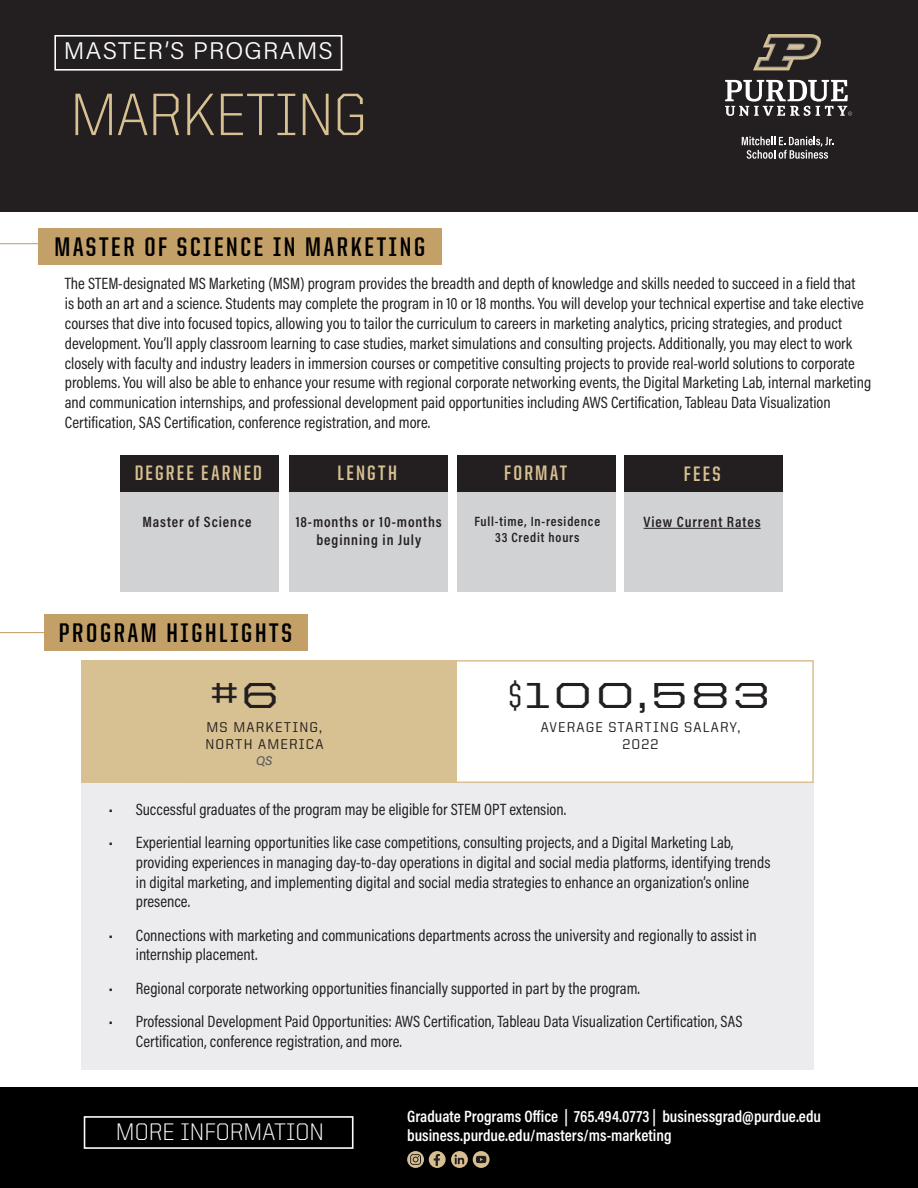
<style>
.page{position:relative;width:918px;height:1188px;background:#fff}
.page>*{position:absolute;margin:0;border:0;box-sizing:border-box;transform-origin:0 0}
.t1{font:300 60px "United Sans Reg";letter-spacing:-.01em;color:#d7c091}
.t2{font:500 36.3px "United Sans Ext";letter-spacing:.075em;color:#231f20}
.t3{font:700 27px "United Sans Cond";letter-spacing:.1em;color:#000}
.t4{font:300 24px "Acumin Pro";letter-spacing:.05em;color:#fff}
.t5{font:300 24px "United Sans Reg";color:#fff}
.t6{font:700 21px "United Sans Cond";letter-spacing:.105em;color:#d7c091}
.t7{font:16.5px/19.8px "Acumin Pro Cond";color:#231f20}
.t8{font:600 16.5px "Acumin Pro Cond";color:#fff}
.t9{font:600 15px/18px "Acumin Pro Cond";letter-spacing:.06em;color:#231f20;text-align:center}
.t10{font:500 14.25px/17.1px "United Sans Reg";letter-spacing:.08em;color:#231f20;text-align:center}
.t11{font:600 13.5px/16.2px "Acumin Pro Cond";letter-spacing:.06em;color:#231f20;text-align:center}
.t12{font:italic 12.45px "Acumin Pro";color:#4d4f55}
.s1{font-family:"United Sans Cond"}
</style>
<div class="page">
<div style="left:82px;top:783px;width:732px;height:287px;background:#ececee"></div>
<div style="left:0;top:0;width:918px;height:212px;background:#231f20"></div>
<div style="left:120px;top:491px;width:159px;height:101px;background:#d1d2d4"></div>
<div style="left:289px;top:491px;width:159px;height:101px;background:#d1d2d4"></div>
<div style="left:457px;top:491px;width:159px;height:101px;background:#d1d2d4"></div>
<div style="left:624px;top:492px;width:159px;height:100px;background:#d1d2d4"></div>
<div style="left:120px;top:455px;width:159px;height:37px;background:#231f20"></div>
<div style="left:289px;top:455px;width:159px;height:37px;background:#231f20"></div>
<div style="left:457px;top:455px;width:159px;height:37px;background:#231f20"></div>
<div style="left:624px;top:455px;width:159px;height:37px;background:#231f20"></div>
<hr style="left:644px;top:528px;width:117px;height:1px;background:#231f20">
<div style="left:38px;top:228px;width:403px;height:37px;background:#c3a068"></div>
<div style="left:44px;top:614px;width:264px;height:36px;background:#c3a068"></div>
<hr style="left:0;top:243px;width:48px;height:1px;background:#c3a068">
<hr style="left:0;top:632px;width:45px;height:1px;background:#c3a068">
<div style="left:54px;top:35px;width:288px;height:36px;border:2px solid #fff"></div>
<div style="left:0;top:1088px;width:918px;height:100px;background:#000"></div>
<div style="left:84px;top:1116px;width:270px;height:33px;border:2px solid #fff"></div>
<div style="left:429px;top:1151px;width:17px;height:17px;background:#d6be91;border-radius:50%"></div>
<svg style="left:434px;top:1154px;width:6px;height:12px"></svg>
<div style="left:407px;top:1151px;width:17px;height:17px;background:#d6be91;border-radius:50%"></div>
<svg style="left:410px;top:1154px;width:11px;height:11px"></svg>
<svg style="left:451px;top:1151px;width:17px;height:17px"></svg>
<svg style="left:455px;top:1155px;width:9px;height:9px"></svg>
<svg style="left:473px;top:1151px;width:17px;height:17px"></svg>
<svg style="left:476px;top:1156px;width:10px;height:7px"></svg>
<div style="left:82px;top:660px;width:375px;height:123px;background:#d7c091"></div>
<div style="left:184px;top:660px;width:630px;height:123px;border:2px solid #d7c091"></div>
<svg style="left:742px;top:137px;width:91px;height:22px"></svg>
<svg style="left:753px;top:34px;width:68px;height:36px"></svg>
<svg style="left:725px;top:80px;width:127px;height:36px"></svg>
<h1 class="t4" style="left:64px;top:34px;width:270px">MASTER’S PROGRAMS</h1>
<h1 class="t1" style="left:70px;top:83px;width:298px">MARKETING</h1>
<h2 class="t3" style="left:54px;top:233px;width:372px">MASTER OF SCIENCE IN MARKETING</h2>
<p class="t7" style="left:65px;top:273px;width:808px">The STEM-designated MS Marketing (MSM) program provides the breadth and depth of knowledge and skills needed to succeed in a field that<br>is both an art and a science. Students may complete the program in 10 or 18 months. You will develop your technical expertise and take elective courses that dive into focused topics, allowing you to tailor the curriculum to careers in marketing analytics, pricing strategies, and product development. You’ll apply classroom learning to case studies, market simulations and consulting projects. Additionally, you may elect to work closely with faculty and industry leaders in immersion courses or competitive consulting projects to provide real-world solutions to corporate problems. You will also be able to enhance your resume with regional corporate networking events, the Digital Marketing Lab, internal marketing and communication internships, and professional development paid opportunities including AWS Certification, Tableau Data Visualization Certification, SAS Certification, conference registration, and more.</p>
<h3 class="t6" style="left:135px;top:462px;width:129px">DEGREE EARNED</h3>
<h3 class="t6" style="left:338px;top:462px;width:61px">LENGTH</h3>
<h3 class="t6" style="left:504px;top:462px;width:65px">FORMAT</h3>
<h3 class="t6" style="left:684px;top:463px;width:38px">FEES</h3>
<p class="t9" style="left:142px;top:512px;width:111px">Master of Science</p>
<p class="t9" style="left:296px;top:512px;width:148px">18-months or 10-months beginning in July</p>
<p class="t11" style="left:474px;top:513px;width:127px">Full-time, In-residence<br>33 Credit hours</p>
<p class="t9" style="left:644px;top:512px;width:118px">View Current Rates</p>
<h2 class="t3" style="left:59px;top:619px;width:234px">PROGRAM HIGHLIGHTS</h2>
<p class="t2" style="left:211px;top:675px;width:70px">#6</p>
<p class="t10" style="left:205px;top:718px;width:120px;text-align:left">MS MARKETING,<br>NORTH AMERICA</p>
<p class="t12" style="left:256px;top:752px;width:18px">QS</p>
<p class="t2" style="left:509px;top:675px;width:264px"><span class="s1">$</span>100,583</p>
<p class="t10" style="left:541px;top:718px;width:201px">AVERAGE STARTING SALARY,<br>2022</p>
<p class="t7" style="left:109px;top:799px;width:459px">• Successful graduates of the program may be eligible for STEM OPT extension.</p>
<p class="t7" style="left:136px;top:832px;width:636px;text-indent:-27px">• Experiential learning opportunities like case competitions, consulting projects, and a Digital Marketing Lab, providing experiences in managing day-to-day operations in digital and social media platforms, identifying trends in digital marketing, and implementing digital and social media strategies to enhance an organization’s online presence.</p>
<p class="t7" style="left:136px;top:925px;width:622px;text-indent:-27px">• Connections with marketing and communications departments across the university and regionally to assist in internship placement.</p>
<p class="t7" style="left:109px;top:978px;width:533px">• Regional corporate networking opportunities financially supported in part by the program.</p>
<p class="t7" style="left:136px;top:1011px;width:608px;text-indent:-27px">• Professional Development Paid Opportunities: AWS Certification, Tableau Data Visualization Certification, SAS<br>Certification, conference registration, and more.</p>
<p class="t8" style="left:407px;top:1105px;width:415px">Graduate Programs Office | 765.494.0773 | businessgrad@purdue.edu</p>
<h2 class="t5" style="left:116px;top:1119px;width:210px">MORE INFORMATION</h2>
<p class="t8" style="left:407px;top:1125px;width:266px">business.purdue.edu/masters/ms-marketing</p>
</div>
